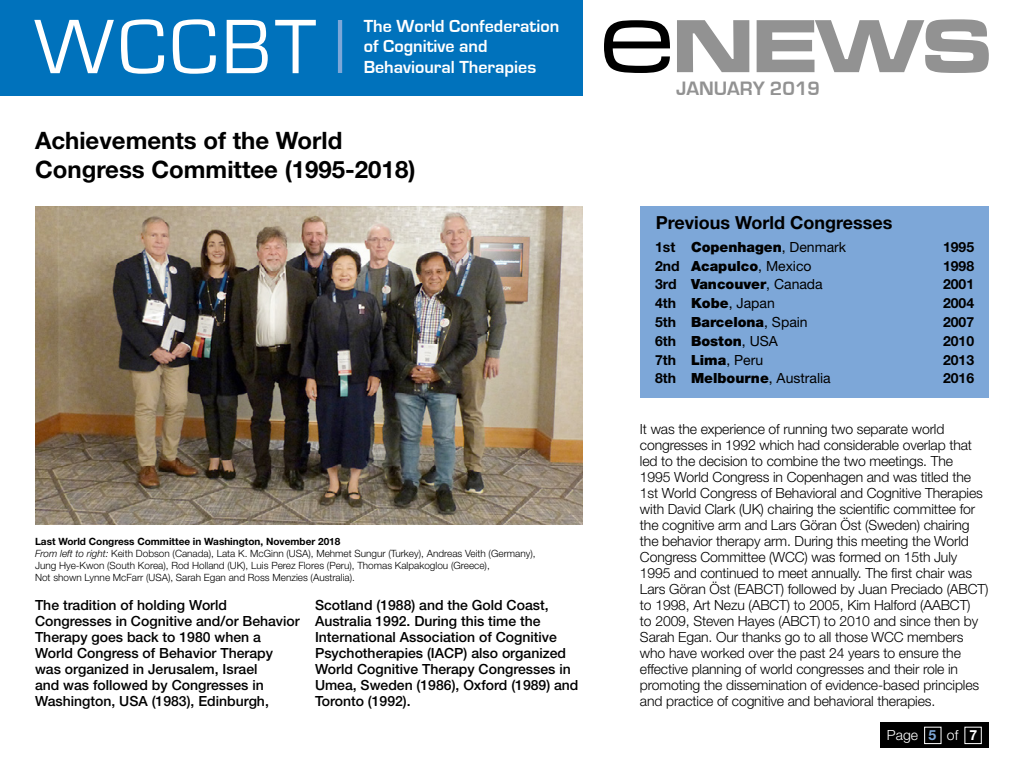
<style>
.page{position:relative;width:1024px;height:768px;background:#fff}
.page>*{position:absolute;margin:0;border:0;box-sizing:border-box;transform-origin:0 0}
.t1{font:80px "Eurostile";letter-spacing:.05em;color:#fff}
.t2{font:78px "Microgramma Becker Bold Extd";color:#929292}
.t3{font:700 24px/28.8px "Helvetica Neue";color:#000}
.t4{font:700 20px "Eurostile";color:#929292}
.t5{font:700 18px/20.5px "Eurostile";color:#fff}
.t6{font:700 18px "Helvetica Neue";color:#000}
.t7{font:300 14px/16px "Helvetica Neue";letter-spacing:-.01em;color:#000}
.t8{font:500 14px/16px "Helvetica Neue";color:#000}
.t9{font:900 14px "Helvetica Neue";color:#000}
.t10{font:14px "Helvetica Neue";color:#000}
.t11{font:700 14px "Helvetica Neue";color:#000}
.t12{font:300 14px "Helvetica Neue";color:#fff}
.t13{font:300 10px/12px "Helvetica Neue";color:#000}
.s1{font-family:"Microgramma Becker Med Extd";font-size:111px;color:#000}
.s2{font-weight:700}
.s3{font-style:italic}
.s4{font-weight:400}
.s5{font-weight:900}
.s6{font-weight:700;color:#7da7d8}
</style>
<div class="page">
<div style="left:640px;top:206px;width:349px;height:192px;background:#7da7d8"></div>
<div style="left:880px;top:722px;width:108px;height:26px;background:#000"></div>
<div style="left:924px;top:727px;width:17px;height:17px;border:1px solid #fff"></div>
<div style="left:964px;top:727px;width:18px;height:17px;border:1px solid #fff"></div>
<div style="left:0;top:0;width:583px;height:96px;background:#0072bc"></div>
<hr style="left:338px;top:20px;width:4px;height:53px;background:#7da7d8">
<img style="left:35px;top:206px;width:548px;height:319px">
<h1 class="t1" style="left:34px;top:4px;width:283px">WCCBT</h1>
<p class="t5" style="left:364px;top:16px;width:197px">The World Confederation of Cognitive and<br>Behavioural Therapies</p>
<h2 class="t2" style="left:601px;top:-7px;width:391px"><span class="s1">e</span>NEWS</h2>
<h3 class="t4" style="left:676px;top:78px;width:146px">JANUARY 2019</h3>
<h3 class="t3" style="left:35px;top:125px;width:382px">Achievements of the World<br>Congress Committee (1995-2018)</h3>
<p class="t13" style="left:35px;top:535px;width:502px"><span class="s2">Last World Congress Committee in Washington, November 2018<br></span><span class="s3">From left to right:</span> Keith Dobson (Canada), Lata K. McGinn (USA), Mehmet Sungur (Turkey), Andreas Veith (Germany), Jung Hye-Kwon (South Korea), Rod Holland (UK), Luis Perez Flores (Peru), Thomas Kalpakoglou (Greece),<br>Not shown Lynne McFarr (USA), Sarah Egan and Ross Menzies (Australia).</p>
<p class="t8" style="left:35px;top:597px;width:266px">The tradition of holding World Congresses in Cognitive and/or Behavior Therapy goes back to 1980 when a World Congress of Behavior Therapy was organized in Jerusalem, Israel<br>and was followed by Congresses in Washington, USA (1983), Edinburgh,</p>
<p class="t8" style="left:315px;top:597px;width:265px">Scotland (1988) and the Gold Coast, Australia 1992. During this time the International Association of Cognitive Psychotherapies (IACP) also organized World Cognitive Therapy Congresses in Umea, Sweden (1986), Oxford (1989) and Toronto (1992).</p>
<p class="t6" style="left:656px;top:211px;width:238px">Previous World Congresses</p>
<p class="t9" style="left:655px;top:238px;width:193px"><span class="s2">1st</span> Copenhagen<span class="s4">, Denmark</span></p>
<p class="t11" style="left:943px;top:238px;width:33px">1995</p>
<p class="t9" style="left:655px;top:257px;width:158px"><span class="s2">2nd</span> Acapulco<span class="s4">, Mexico</span></p>
<p class="t11" style="left:943px;top:257px;width:33px">1998</p>
<p class="t9" style="left:655px;top:276px;width:169px"><span class="s2">3rd</span> Vancouver<span class="s4">, Canada</span></p>
<p class="t11" style="left:943px;top:276px;width:33px">2001</p>
<p class="t10" style="left:655px;top:295px;width:121px"><span class="s2">4th</span> <span class="s5">Kobe</span>, Japan</p>
<p class="t11" style="left:943px;top:295px;width:33px">2004</p>
<p class="t9" style="left:655px;top:314px;width:154px"><span class="s2">5th</span> Barcelona<span class="s4">, Spain</span></p>
<p class="t11" style="left:943px;top:313px;width:33px">2007</p>
<p class="t9" style="left:655px;top:333px;width:124px"><span class="s2">6th</span> Boston<span class="s4">, USA</span></p>
<p class="t11" style="left:943px;top:332px;width:33px">2010</p>
<p class="t10" style="left:655px;top:351px;width:110px"><span class="s2">7th</span> <span class="s5">Lima</span>, Peru</p>
<p class="t11" style="left:943px;top:351px;width:33px">2013</p>
<p class="t10" style="left:655px;top:370px;width:177px"><span class="s2">8th</span> <span class="s5">Melbourne</span>, Australia</p>
<p class="t11" style="left:943px;top:370px;width:33px">2016</p>
<p class="t7" style="left:640px;top:420px;width:350px">It was the experience of running two separate world congresses in 1992 which had considerable overlap that led to the decision to combine the two meetings. The<br>1995 World Congress in Copenhagen and was titled the 1st World Congress of Behavioral and Cognitive Therapies with David Clark (UK) chairing the scientific committee for the cognitive arm and Lars Göran Öst (Sweden) chairing the behavior therapy arm. During this meeting the World Congress Committee (WCC) was formed on 15th July 1995 and continued to meet annually. The first chair was Lars Göran Öst (EABCT) followed by Juan Preciado (ABCT) to 1998, Art Nezu (ABCT) to 2005, Kim Halford (AABCT)<br>to 2009, Steven Hayes (ABCT) to 2010 and since then by Sarah Egan. Our thanks go to all those WCC members who have worked over the past 24 years to ensure the effective planning of world congresses and their role in promoting the dissemination of evidence-based principles and practice of cognitive and behavioral therapies.</p>
<p class="t12" style="left:887px;top:727px;width:92px">Page <span class="s6">5</span> of <span class="s2">7</span></p>
</div>
